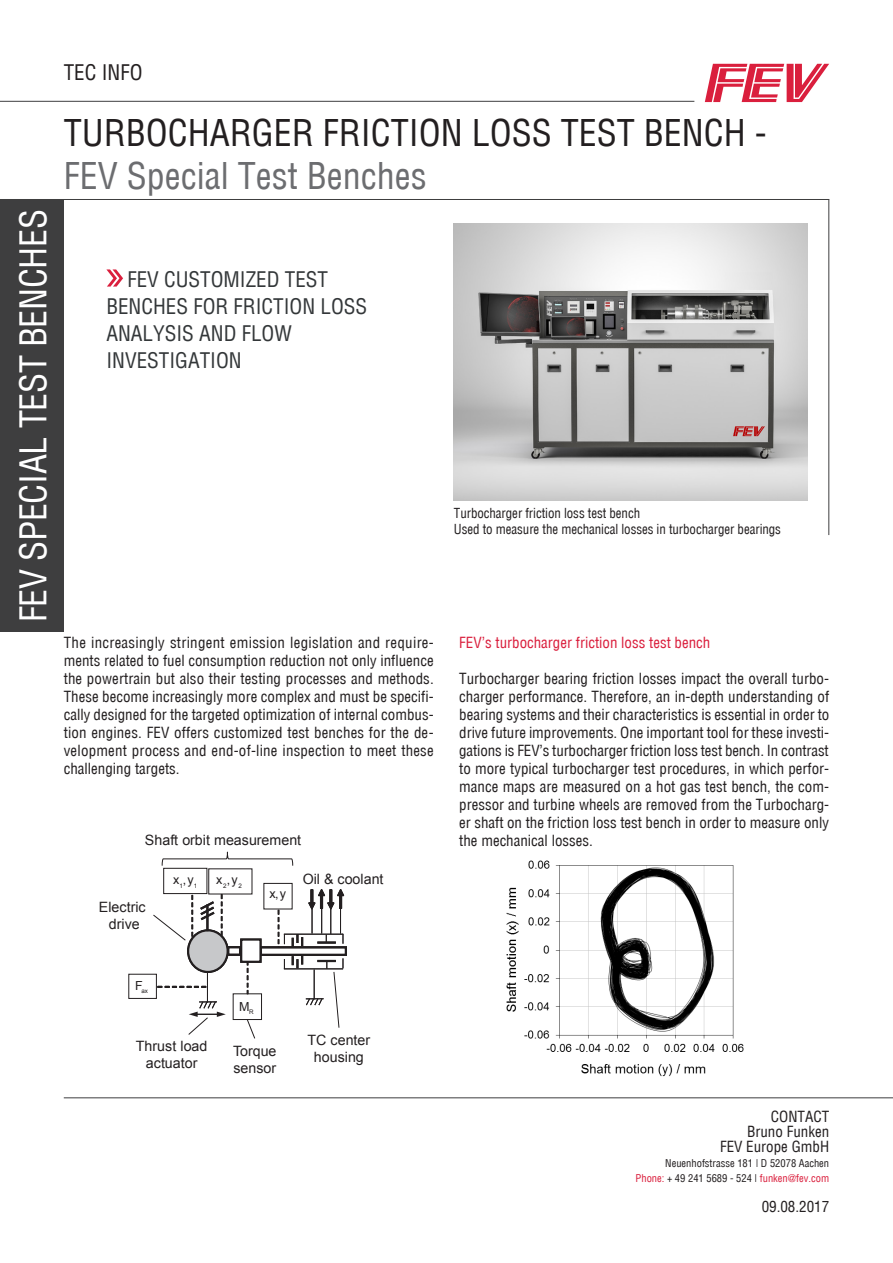
<style>
.page{position:relative;width:893px;height:1263px;background:#fff}
.page>*{position:absolute;margin:0;border:0;box-sizing:border-box;transform-origin:0 0}
.t1{font:36px "Helv Cond";color:#231f20}
.t2{font:36px "Helv Cond";color:#6c6d70}
.t3{font:36px "Helv Cond";letter-spacing:-.01em;color:#fff}
.Zitat{font:21px/27px "Helv Cond";color:#333739}
.t4{font:21px "Helv Cond";color:#231f20}
.arial_10{font:15px/18px "Helv Cond";color:#231f20;text-align:justify}
.arial_10-2{font:15px "Helv Cond";color:#da1f3d}
.t5{font:14.25px/17.1px "Arial";color:#231f20;text-align:center}
.arial_10-3{font:13.5px "Helv Cond";letter-spacing:-.005em;color:#231f20;scale:.96 1}
.t6{font:12.6px "Arial";color:#231f20}
.t7{font:12.45px "Arial";color:#231f20}
.arial_10-4{font:10.5px/15px "Helv Cond";color:#231f20;text-align:right}
.t8{font:6.3px "Arial";color:#231f20}
.s1{color:#da1f3d}
</style>
<div class="page">
<hr style="left:0;top:101px;width:694px;height:1px;background:#3e3e3f">
<hr style="left:64px;top:1097px;width:829px;height:1px;background:#3e3e3f">
<svg style="left:705px;top:64px;width:124px;height:38px"></svg>
<svg style="left:106px;top:269px;width:17px;height:18px"></svg>
<hr style="left:0;top:199px;width:829px;height:1px;background:#3e3e3f">
<hr style="left:828px;top:199px;width:1px;height:336px;background:#3e3e3f">
<img style="left:454px;top:223px;width:353px;height:277px">
<div style="left:0;top:199px;width:64px;height:432px;background:#3e3e3f"></div>
<div style="left:260px;top:946px;width:87px;height:10px;border:2px solid #231f20"></div>
<svg style="left:247px;top:963px;width:1px;height:30px"></svg>
<div style="left:233px;top:993px;width:29px;height:27px;border:1px solid #231f20"></div>
<div style="left:240px;top:938px;width:22px;height:25px;border:2px solid #231f20"></div>
<div style="left:188px;top:930px;width:40px;height:42px;background:#c7c8ca;border-radius:50%"></div>
<div style="left:187px;top:929px;width:42px;height:44px;border:2px solid #231f20;border-radius:50%"></div>
<hr style="left:284px;top:968px;width:59px;height:1px;background:#231f20">
<hr style="left:284px;top:934px;width:59px;height:1px;background:#231f20">
<svg style="left:309px;top:889px;width:35px;height:55px"></svg>
<hr style="left:207px;top:972px;width:1px;height:30px;background:#231f20">
<svg style="left:292px;top:934px;width:11px;height:13px"></svg>
<svg style="left:278px;top:910px;width:7px;height:38px"></svg>
<svg style="left:158px;top:986px;width:48px;height:1px"></svg>
<div style="left:227px;top:946px;width:14px;height:10px;border:2px solid #231f20"></div>
<svg style="left:192px;top:894px;width:30px;height:42px"></svg>
<div style="left:163px;top:868px;width:44px;height:26px;border:1px solid #231f20"></div>
<div style="left:128px;top:974px;width:29px;height:25px;border:1px solid #231f20"></div>
<svg style="left:161px;top:851px;width:132px;height:15px"></svg>
<svg style="left:153px;top:914px;width:33px;height:27px"></svg>
<svg style="left:292px;top:955px;width:51px;height:73px"></svg>
<svg style="left:188px;top:1000px;width:38px;height:35px"></svg>
<svg style="left:246px;top:1019px;width:10px;height:20px"></svg>
<img style="left:506px;top:860px;width:238px;height:217px">
<p class="t3" style="left:11px;top:622px;width:414px;rotate:-90deg">FEV SPECIAL TEST BENCHES</p>
<p class="t4" style="left:64px;top:59px;width:80px">TEC INFO</p>
<p class="t1" style="left:64px;top:111px;width:705px">TURBOCHARGER FRICTION LOSS TEST BENCH -</p>
<p class="t2" style="left:64px;top:154px;width:364px">FEV Special Test Benches</p>
<p class="Zitat" style="left:106px;top:265px;width:262px;text-indent:21px">FEV CUSTOMIZED TEST<br>BENCHES FOR FRICTION LOSS<br>ANALYSIS AND FLOW<br>INVESTIGATION</p>
<p class="arial_10-3" style="left:454px;top:504px;width:195px">Turbocharger friction loss test bench</p>
<p class="arial_10-3" style="left:454px;top:521px;width:342px">Used to measure the mechanical losses in turbocharger bearings</p>
<p class="arial_10" style="left:64px;top:633px;width:371px">The increasingly stringent emission legislation and require&shy;ments related to fuel consumption reduction not only influence the powertrain but also their testing processes and methods.<br>These become increasingly more complex and must be specifi&shy;cally designed for the targeted optimization of internal combus&shy;tion engines. FEV offers customized test benches for the de&shy;velopment process and end-of-line inspection to meet these challenging targets.</p>
<p class="arial_10-2" style="left:459px;top:633px;width:253px">FEV’s turbocharger friction loss test bench</p>
<p class="arial_10" style="left:459px;top:669px;width:372px">Turbocharger bearing friction losses impact the overall turbo&shy;charger performance. Therefore, an in-depth understanding of bearing systems and their characteristics is essential in order to drive future improvements. One important tool for these investi&shy;gations is FEV’s turbocharger friction loss test bench. In contrast to more typical turbocharger test procedures, in which perfor&shy;mance maps are measured on a hot gas test bench, the com&shy;pressor and turbine wheels are removed from the Turbocharg&shy;er shaft on the friction loss test bench in order to measure only the mechanical losses.</p>
<p class="t5" style="left:145px;top:832px;width:158px">Shaft orbit measurement</p>
<p class="t5" style="left:99px;top:899px;width:48px">Electric drive</p>
<p class="t7" style="left:173px;top:872px;width:14px">x ,</p>
<p class="t8" style="left:223px;top:881px;width:20px">2 <sup>y</sup>2</p>
<p class="t8" style="left:180px;top:881px;width:19px">1 <sup>y</sup>1</p>
<p class="t7" style="left:216px;top:872px;width:16px">x ,</p>
<p class="t6" style="left:269px;top:886px;width:18px">x,y</p>
<p class="t5" style="left:303px;top:871px;width:82px">Oil &amp; coolant</p>
<p class="t8" style="left:135px;top:987px;width:14px"><sup>F</sup>ax</p>
<p class="t7" style="left:239px;top:998px;width:16px">M<sub>R</sub></p>
<p class="t5" style="left:136px;top:1037px;width:73px">Thrust load actuator</p>
<p class="t5" style="left:308px;top:1031px;width:64px">TC center housing</p>
<p class="t5" style="left:233px;top:1042px;width:45px;text-align:left">Torque sensor</p>
<p class="arial_10" style="left:771px;top:1107px;width:60px">CONTACT</p>
<p class="arial_10" style="left:747px;top:1122px;width:84px">Bruno Funken</p>
<p class="arial_10" style="left:720px;top:1137px;width:111px">FEV Europe GmbH</p>
<p class="arial_10-4" style="left:636px;top:1155px;width:195px">Neuenhofstrasse 181 | D 52078 Aachen<br><span class="s1">Phone:</span> + 49 241 5689 - 524 | <span class="s1">funken@fev.com</span></p>
<p class="arial_10" style="left:762px;top:1197px;width:69px">09.08.2017</p>
</div>
